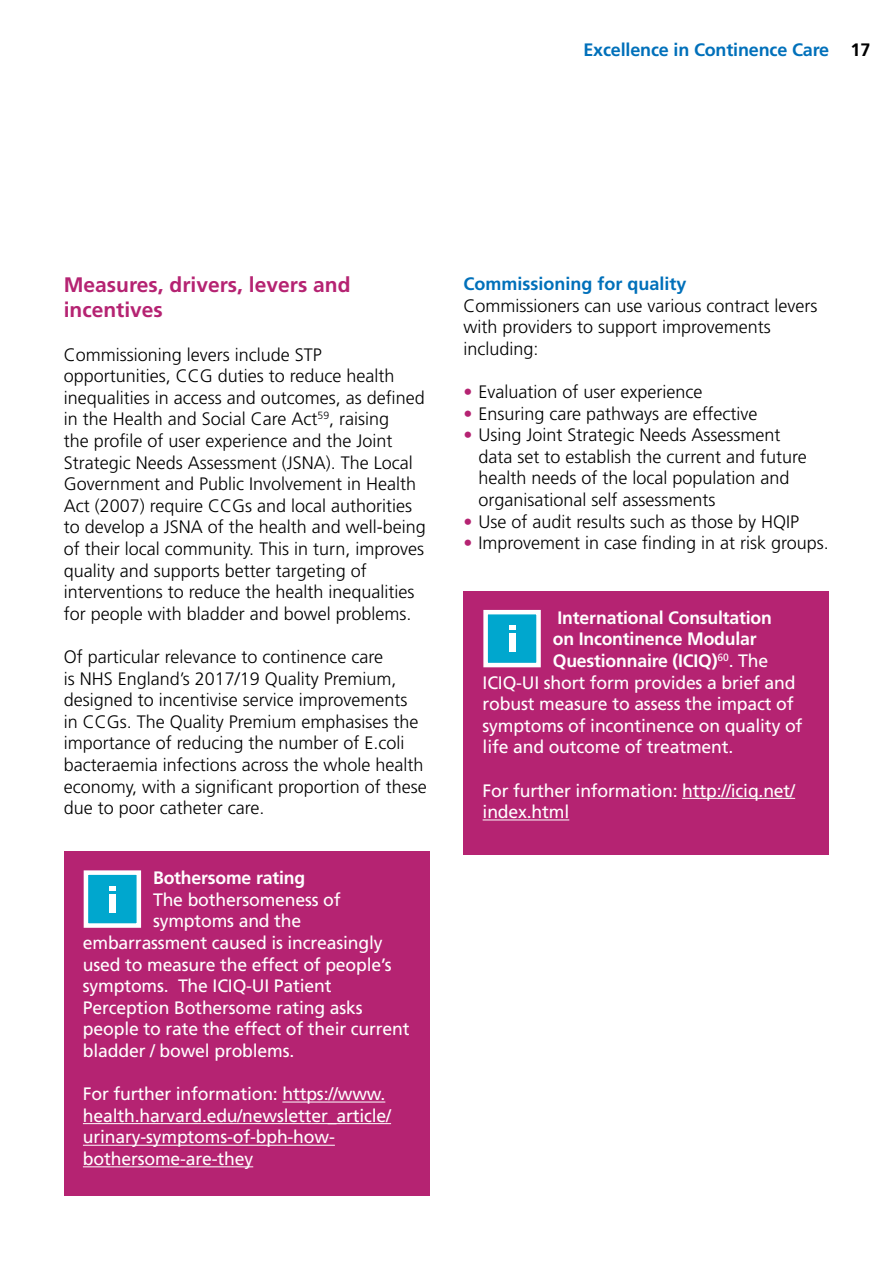
<style>
.page{position:relative;width:893px;height:1263px;background:#fff}
.page>*{position:absolute;margin:0;border:0;box-sizing:border-box;transform-origin:0 0}
.t1{font:700 21px/25.2px "Frutiger";color:#b52372}
.t2{font:300 18px/21.6px "Frutiger";color:#000}
.t3{font:18px/21.6px "Frutiger";letter-spacing:-.01em;color:#fff}
.t4{font:700 18px/21.6px "Frutiger";letter-spacing:-.01em;color:#fff}
.t5{font:700 18px "Frutiger LT Std";letter-spacing:-.01em;color:#0070ba}
.t6{font:700 18px "Frutiger";color:#0070ba}
.s1{color:#000}
.s2{color:#b52372}
.s3{font-weight:400}
</style>
<div class="page">
<div style="left:64px;top:851px;width:365px;height:345px;background:#b52372"></div>
<div style="left:463px;top:591px;width:366px;height:264px;background:#b52372"></div>
<hr style="left:483px;top:819px;width:86px;height:1px;background:#fff">
<hr style="left:682px;top:798px;width:113px;height:1px;background:#fff">
<hr style="left:83px;top:1166px;width:170px;height:1px;background:#fff">
<hr style="left:83px;top:1145px;width:252px;height:1px;background:#fff">
<hr style="left:83px;top:1123px;width:308px;height:1px;background:#fff">
<hr style="left:282px;top:1101px;width:103px;height:1px;background:#fff">
<div style="left:84px;top:870px;width:57px;height:58px;background:#00a7ce;border:4px solid #fff"></div>
<div style="left:109px;top:894px;width:7px;height:18px;background:#fff"></div>
<svg style="left:109px;top:886px;width:7px;height:5px"></svg>
<div style="left:483px;top:610px;width:58px;height:57px;background:#00a7ce;border:4px solid #fff"></div>
<div style="left:509px;top:633px;width:6px;height:19px;background:#fff"></div>
<svg style="left:509px;top:625px;width:6px;height:5px"></svg>
<p class="t5" style="left:583px;top:39px;width:288px">Excellence in Continence Care <span class="s1">17</span></p>
<h3 class="t1" style="left:64px;top:272px;width:288px">Measures, drivers, levers and incentives</h3>
<p class="t2" style="left:64px;top:344px;width:364px">Commissioning levers include STP opportunities, CCG duties to reduce health inequalities in access and outcomes, as defned in the Health and Social Care Act<sup>59</sup>, raising<br>the profle of user experience and the Joint Strategic Needs Assessment (JSNA). The Local Government and Public Involvement in Health Act (2007) require CCGs and local authorities to develop a JSNA of the health and well-being of their local community. This in turn, improves quality and supports better targeting of interventions to reduce the health inequalities for people with bladder and bowel problems.</p>
<p class="t2" style="left:64px;top:646px;width:365px">Of particular relevance to continence care<br>is NHS England’s 2017/19 Quality Premium, designed to incentivise service improvements<br>in CCGs. The Quality Premium emphasises the importance of reducing the number of E.coli bacteraemia infections across the whole health economy, with a signifcant proportion of these due to poor catheter care.</p>
<h4 class="t4" style="left:153px;top:867px;width:154px">Bothersome rating</h4>
<p class="t3" style="left:153px;top:889px;width:189px">The bothersomeness of</p>
<p class="t3" style="left:83px;top:910px;width:328px;text-indent:70px">symptoms and the embarrassment caused is increasingly used to measure the effect of people’s symptoms. The ICIQ-UI Patient<br>Perception Bothersome rating asks people to rate the effect of their current bladder / bowel problems.</p>
<p class="t3" style="left:83px;top:1083px;width:310px">For further information: https://www. health.harvard.edu/newsletter_article/ urinary-symptoms-of-bph-how&shy;bothersome-are-they</p>
<h4 class="t6" style="left:463px;top:273px;width:225px">Commissioning for quality</h4>
<p class="t2" style="left:463px;top:295px;width:356px">Commissioners can use various contract levers with providers to support improvements including:</p>
<p class="t2" style="left:463px;top:381px;width:241px"><span class="s2">•</span> Evaluation of user experience</p>
<p class="t2" style="left:463px;top:403px;width:296px"><span class="s2">•</span> Ensuring care pathways are effective</p>
<p class="t2" style="left:478px;top:424px;width:330px;text-indent:-15px"><span class="s2">•</span> Using Joint Strategic Needs Assessment data set to establish the current and future health needs of the local population and organisational self assessments</p>
<p class="t2" style="left:463px;top:511px;width:337px"><span class="s2">•</span> Use of audit results such as those by HQIP</p>
<p class="t2" style="left:463px;top:532px;width:367px"><span class="s2">•</span> Improvement in case fnding in at risk groups.</p>
<h4 class="t4" style="left:553px;top:607px;width:221px">International Consultation on Incontinence Modular<br>Questionnaire (ICIQ)<sup>60</sup><span class="s3">. The</span></h4>
<p class="t3" style="left:483px;top:671px;width:321px">ICIQ-UI short form provides a brief and robust measure to assess the impact of symptoms of incontinence on quality of life and outcome of treatment.</p>
<p class="t3" style="left:483px;top:779px;width:314px">For further information: http://iciq.net/ index.html</p>
</div>
